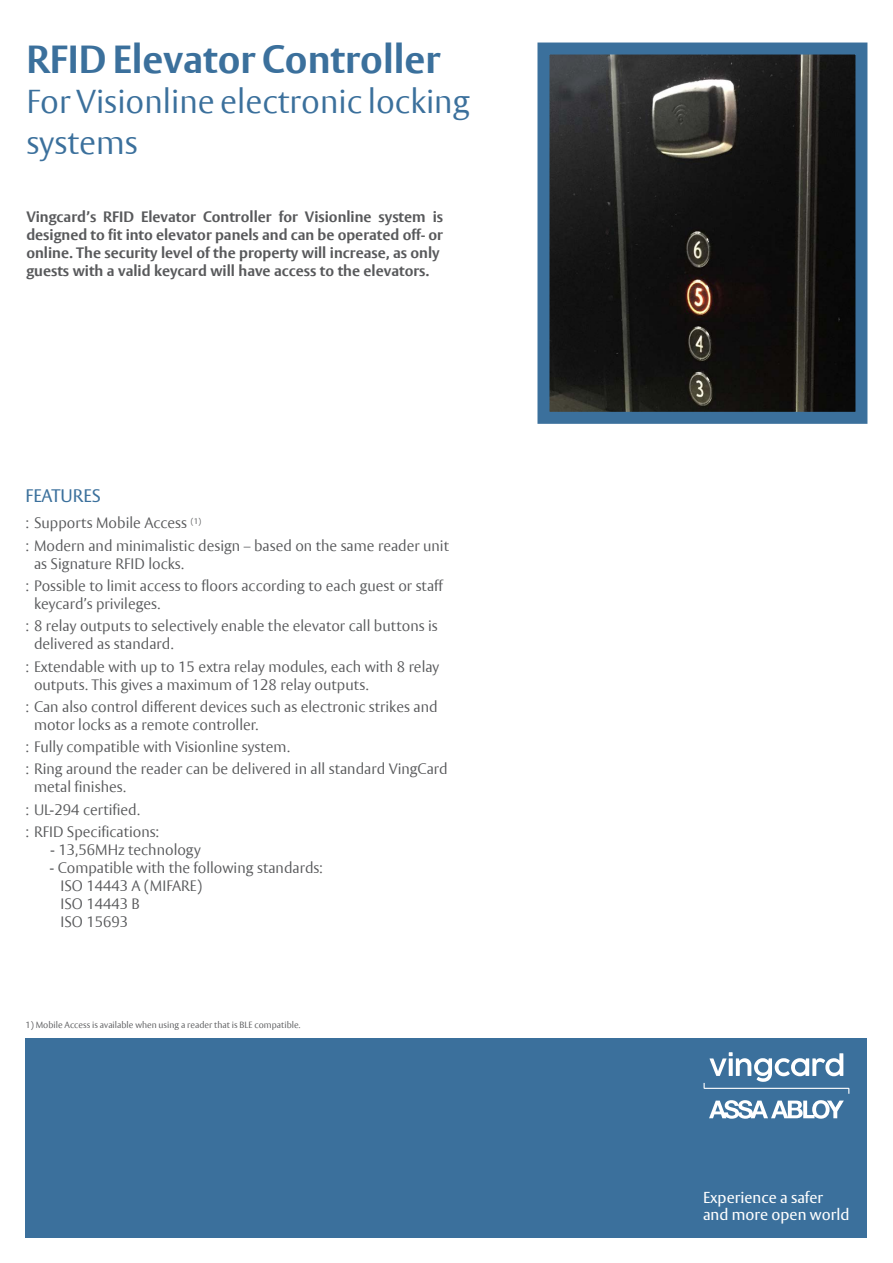
<style>
.page{position:relative;width:893px;height:1263px;background:#fff}
.page>*{position:absolute;margin:0;border:0;box-sizing:border-box;transform-origin:0 0}
.Rubrik_pos{font:700 39px "ASSA Vesta";color:#3b709c}
.Rubrik_pos-2{font:300 33px "ASSA Vesta";color:#3b709c}
.DS_Heading_3{font:18px "ASSA Vesta";color:#3b709c}
.t1{font:15.75px/17.5px "ASSA Vesta";color:#fff}
.t2{font:300 15px/18px "ASSA Vesta";color:#58595b}
.DS_Ingress{font:700 15px/18px "ASSA Vesta";color:#58595b;text-align:justify}
.t3{font:300 9px "ASSA Vesta";color:#58595b}
</style>
<div class="page">
<img style="left:550px;top:56px;width:304px;height:355px">
<div style="left:537px;top:43px;width:330px;height:381px;border:12px solid #3b709c"></div>
<div style="left:26px;top:1038px;width:841px;height:199px;background:#3b709c"></div>
<svg style="left:709px;top:1100px;width:135px;height:19px"></svg>
<svg style="left:704px;top:1052px;width:145px;height:42px"></svg>
<p class="Rubrik_pos" style="left:26px;top:35px;width:416px">RFID Elevator Controller</p>
<p class="Rubrik_pos-2" style="left:26px;top:82px;width:445px">For Visionline electronic locking</p>
<p class="Rubrik_pos-2" style="left:26px;top:122px;width:113px">systems</p>
<p class="DS_Ingress" style="left:26px;top:208px;width:418px">Vingcard’s RFID Elevator Controller for Visionline system is designed to fit into elevator panels and can be operated off- or online. The security level of the property will increase, as only</p>
<p class="DS_Ingress" style="left:26px;top:262px;width:404px">guests with a valid keycard will have access to the elevators.</p>
<p class="DS_Heading_3" style="left:26px;top:485px;width:77px">FEATURES</p>
<p class="t2" style="left:26px;top:515px;width:177px">: Supports Mobile Access <sup>(1)</sup></p>
<p class="t2" style="left:34px;top:537px;width:417px;text-indent:-9px">: Modern and minimalistic design – based on the same reader unit as Signature RFID locks.</p>
<p class="t2" style="left:34px;top:577px;width:410px;text-indent:-9px">: Possible to limit access to floors according to each guest or staff keycard’s privileges.</p>
<p class="t2" style="left:34px;top:618px;width:405px;text-indent:-9px">: 8 relay outputs to selectively enable the elevator call buttons is delivered as standard.</p>
<p class="t2" style="left:34px;top:658px;width:407px;text-indent:-9px">: Extendable with up to 15 extra relay modules, each with 8 relay outputs. This gives a maximum of 128 relay outputs.</p>
<p class="t2" style="left:34px;top:698px;width:405px;text-indent:-9px">: Can also control different devices such as electronic strikes and motor locks as a remote controller.</p>
<p class="t2" style="left:26px;top:738px;width:266px">: Fully compatible with Visionline system.</p>
<p class="t2" style="left:34px;top:761px;width:415px;text-indent:-9px">: Ring around the reader can be delivered in all standard VingCard metal finishes.</p>
<p class="t2" style="left:26px;top:801px;width:116px">: UL-294 certified.</p>
<p class="t2" style="left:26px;top:823px;width:135px">: RFID Specifications:</p>
<p class="t2" style="left:50px;top:841px;width:152px">- 13,56MHz technology</p>
<p class="t2" style="left:61px;top:859px;width:264px;text-indent:-11px">- Compatible with the following standards:<br>ISO 14443 A (MIFARE)<br>ISO 14443 B<br>ISO 15693</p>
<p class="t3" style="left:26px;top:1020px;width:276px">1) Mobile Access is available when using a reader that is BLE compatible.</p>
<p class="t1" style="left:703px;top:1189px;width:148px">Experience a safer and more open world</p>
</div>
